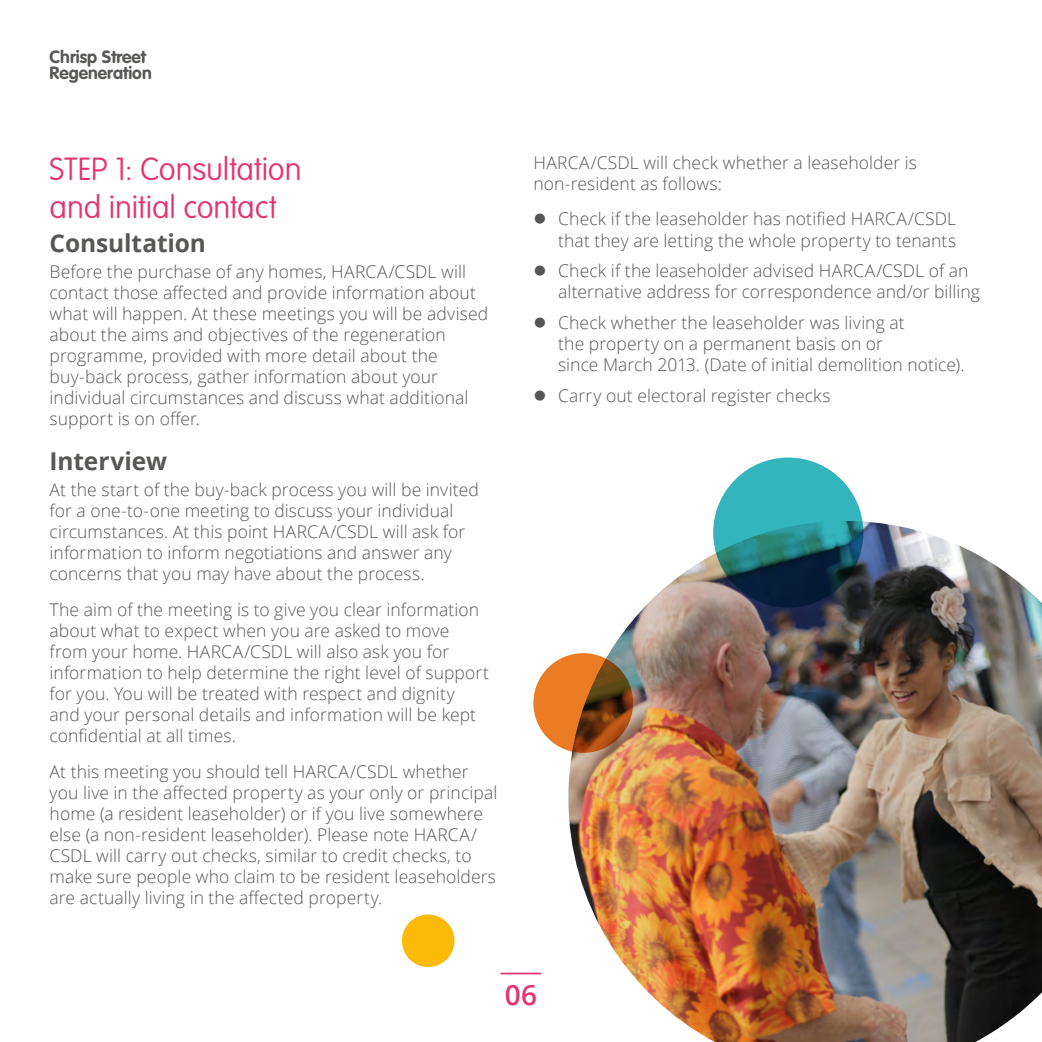
<style>
.page{position:relative;width:1042px;height:1042px;background:#fff}
.page>*{position:absolute;margin:0;border:0;box-sizing:border-box;transform-origin:0 0}
.t1{font:100 31.5px/37.8px "VAG Rounded";letter-spacing:-.005em;color:#e53373}
.t2{font:600 28px "Open Sans";color:#e53373}
.t3{font:700 24.5px "Open Sans";letter-spacing:-.005em;color:#575756}
.t4{font:300 17.5px/21px "Open Sans";letter-spacing:.005em;color:#575756}
.t5{font:700 17.5px/15.8px "VAG Rounded";color:#575756}
</style>
<div class="page">
<img style="left:568px;top:521px;width:474px;height:521px">
<svg style="left:713px;top:457px;width:150px;height:151px;background:#26818a"></svg>
<svg style="left:533px;top:653px;width:100px;height:100px;background:#b35f1c"></svg>
<div style="left:402px;top:914px;width:52px;height:53px;background:#fbba07;border-radius:50%"></div>
<hr style="left:501px;top:972px;width:40px;height:2px;background:#e53373">
<p class="t5" style="left:50px;top:49px;width:104px">Chrisp Street<br>Regeneration</p>
<h1 class="t1" style="left:50px;top:150px;width:254px">STEP 1: Consultation and initial contact</h1>
<h3 class="t3" style="left:50px;top:226px;width:158px">Consultation</h3>
<p class="t4" style="left:50px;top:261px;width:440px">Before the purchase of any homes, HARCA/CSDL will contact those affected and provide information about what will happen. At these meetings you will be advised about the aims and objectives of the regeneration programme, provided with more detail about the buy-back process, gather information about your individual circumstances and discuss what additional support is on offer.</p>
<h3 class="t3" style="left:50px;top:444px;width:119px">Interview</h3>
<p class="t4" style="left:50px;top:479px;width:431px">At the start of the buy-back process you will be invited for a one-to-one meeting to discuss your individual circumstances. At this point HARCA/CSDL will ask for information to inform negotiations and answer any concerns that you may have about the process.</p>
<p class="t4" style="left:50px;top:598px;width:441px">The aim of the meeting is to give you clear information about what to expect when you are asked to move from your home. HARCA/CSDL will also ask you for information to help determine the right level of support for you. You will be treated with respect and dignity and your personal details and information will be kept confidential at all times.</p>
<p class="t4" style="left:50px;top:760px;width:449px">At this meeting you should tell HARCA/CSDL whether you live in the affected property as your only or principal home (a resident leaseholder) or if you live somewhere else (a non-resident leaseholder). Please note HARCA/ CSDL will carry out checks, similar to credit checks, to make sure people who claim to be resident leaseholders are actually living in the affected property.</p>
<p class="t4" style="left:533px;top:151px;width:385px">HARCA/CSDL will check whether a leaseholder is non-resident as follows:</p>
<p class="t4" style="left:533px;top:208px;width:424px;text-align:right">● Check if the leaseholder has notified HARCA/CSDL that they are letting the whole property to tenants</p>
<p class="t4" style="left:558px;top:260px;width:423px;text-indent:-25px">● Check if the leaseholder advised HARCA/CSDL of an alternative address for correspondence and/or billing</p>
<p class="t4" style="left:558px;top:312px;width:408px;text-indent:-25px">● Check whether the leaseholder was living at<br>the property on a permanent basis on or<br>since March 2013. (Date of initial demolition notice).</p>
<p class="t4" style="left:533px;top:385px;width:299px">● Carry out electoral register checks</p>
<h2 class="t2" style="left:505px;top:976px;width:34px">06</h2>
</div>
